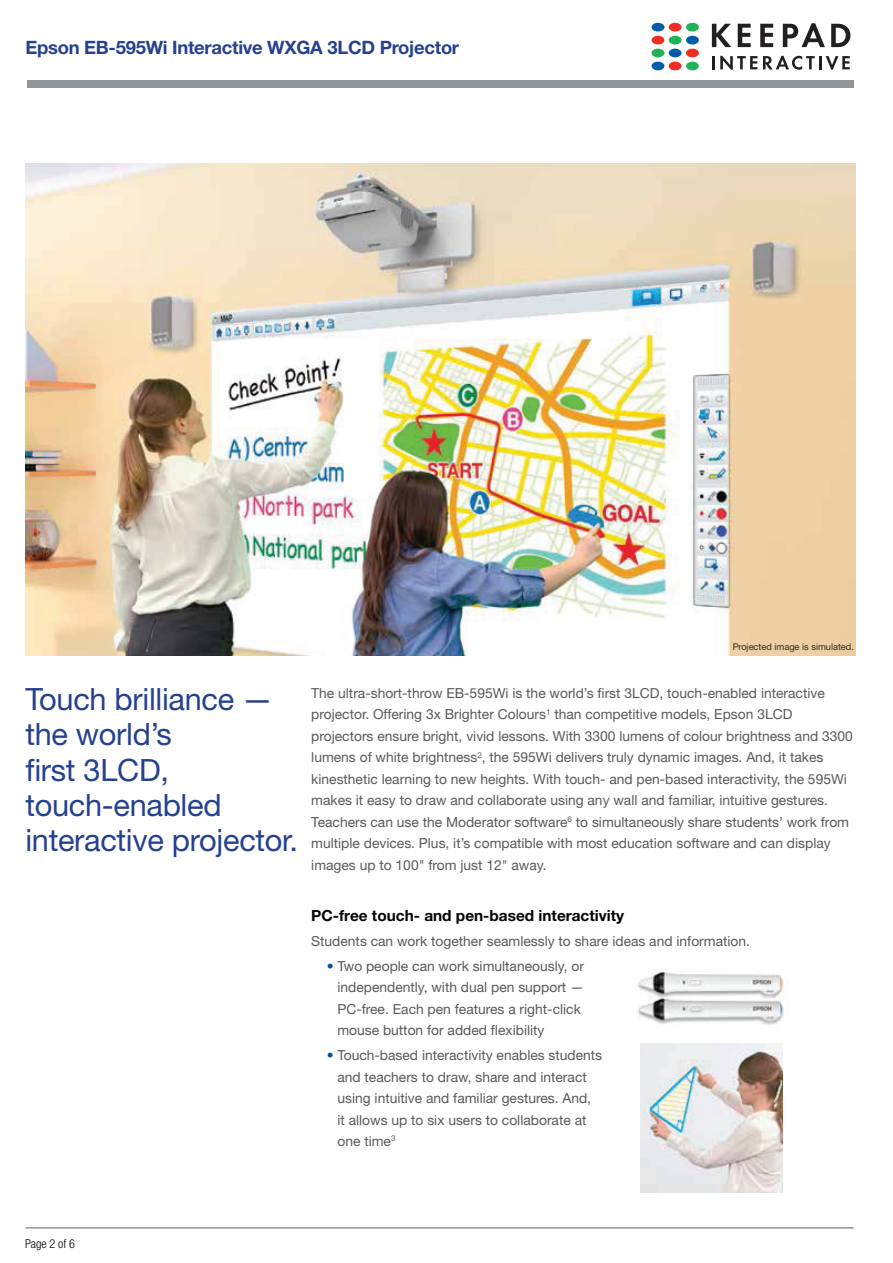
<style>
.page{position:relative;width:893px;height:1263px;background:#fff}
.page>*{position:absolute;margin:0;border:0;box-sizing:border-box;transform-origin:0 0}
.t1{font:30.75px/35.4px "Helvetica Neue LT Std";letter-spacing:-.01em;color:#25418f}
.t2{font:700 18.45px "Helvetica Neue LT Std";letter-spacing:-.015em;color:#25418f}
.t3{font:700 15.3px "Helvetica Neue LT Std";color:#040503}
.t4{font:13.8px/21.5px "Helvetica Neue LT Std";color:#58595b}
.t5{font:300 condensed 12.3px "Helvetica Neue LT Std";letter-spacing:-.005em;color:#040503}
.t6{font:9.15px "Helvetica Neue LT Std";color:#040503}
.s1{color:#07539c}
</style>
<div class="page">
<div style="left:27px;top:80px;width:827px;height:8px;background:#939698"></div>
<hr style="left:26px;top:1227px;width:828px;height:1px;background:#939698">
<img style="left:637px;top:969px;width:148px;height:56px">
<img style="left:25px;top:163px;width:830px;height:493px">
<img style="left:641px;top:1044px;width:142px;height:148px">
<svg style="left:712px;top:24px;width:19px;height:23px"></svg>
<svg style="left:738px;top:24px;width:13px;height:23px"></svg>
<svg style="left:760px;top:24px;width:13px;height:23px"></svg>
<svg style="left:783px;top:23px;width:42px;height:24px"></svg>
<svg style="left:831px;top:24px;width:19px;height:23px"></svg>
<svg style="left:712px;top:56px;width:2px;height:13px"></svg>
<svg style="left:720px;top:56px;width:37px;height:14px"></svg>
<svg style="left:763px;top:56px;width:87px;height:14px"></svg>
<div style="left:651px;top:62px;width:13px;height:8px;background:#015dab;border-radius:50%"></div>
<div style="left:651px;top:49px;width:13px;height:8px;background:#21b259;border-radius:50%"></div>
<div style="left:651px;top:36px;width:13px;height:8px;background:#ee2e22;border-radius:50%"></div>
<div style="left:651px;top:23px;width:13px;height:9px;background:#015dab;border-radius:50%"></div>
<div style="left:669px;top:62px;width:13px;height:8px;background:#ee2e22;border-radius:50%"></div>
<div style="left:669px;top:49px;width:13px;height:8px;background:#015dab;border-radius:50%"></div>
<div style="left:669px;top:36px;width:13px;height:8px;background:#21b259;border-radius:50%"></div>
<div style="left:669px;top:23px;width:13px;height:9px;background:#ee2e22;border-radius:50%"></div>
<div style="left:686px;top:62px;width:13px;height:8px;background:#21b259;border-radius:50%"></div>
<div style="left:686px;top:49px;width:13px;height:8px;background:#ee2e22;border-radius:50%"></div>
<div style="left:686px;top:36px;width:13px;height:8px;background:#015dab;border-radius:50%"></div>
<div style="left:686px;top:23px;width:13px;height:9px;background:#21b259;border-radius:50%"></div>
<h2 class="t2" style="left:25px;top:36px;width:435px">Epson EB-595Wi Interactive WXGA 3LCD Projector</h2>
<p class="t6" style="left:732px;top:641px;width:123px">Projected image is simulated.</p>
<h1 class="t1" style="left:25px;top:681px;width:274px">Touch brilliance — the world’s<br>first 3LCD, touch-enabled interactive projector.</h1>
<p class="t4" style="left:311px;top:682px;width:543px">The ultra-short-throw EB-595Wi is the world’s first 3LCD, touch-enabled interactive projector. Offering 3x Brighter Colours<sup>1</sup> than competitive models, Epson 3LCD projectors ensure bright, vivid lessons. With 3300 lumens of colour brightness and 3300 lumens of white brightness<sup>2</sup>, the 595Wi delivers truly dynamic images. And, it takes kinesthetic learning to new heights. With touch- and pen-based interactivity, the 595Wi makes it easy to draw and collaborate using any wall and familiar, intuitive gestures.<br>Teachers can use the Moderator software<sup>6</sup> to simultaneously share students’ work from multiple devices. Plus, it’s compatible with most education software and can display images up to 100" from just 12" away.</p>
<p class="t3" style="left:311px;top:906px;width:314px">PC-free touch- and pen-based interactivity</p>
<p class="t4" style="left:311px;top:930px;width:440px">Students can work together seamlessly to share ideas and information.</p>
<p class="t4" style="left:337px;top:955px;width:248px;text-indent:-11px"><span class="s1">•</span> Two people can work simultaneously, or independently, with dual pen support — PC-free. Each pen features a right-click mouse button for added flexibility</p>
<p class="t4" style="left:337px;top:1044px;width:266px;text-indent:-11px"><span class="s1">•</span> Touch-based interactivity enables students and teachers to draw, share and interact using intuitive and familiar gestures. And,<br>it allows up to six users to collaborate at one time<sup>3</sup></p>
<p class="t5" style="left:25px;top:1237px;width:52px">Page 2 of 6</p>
</div>
